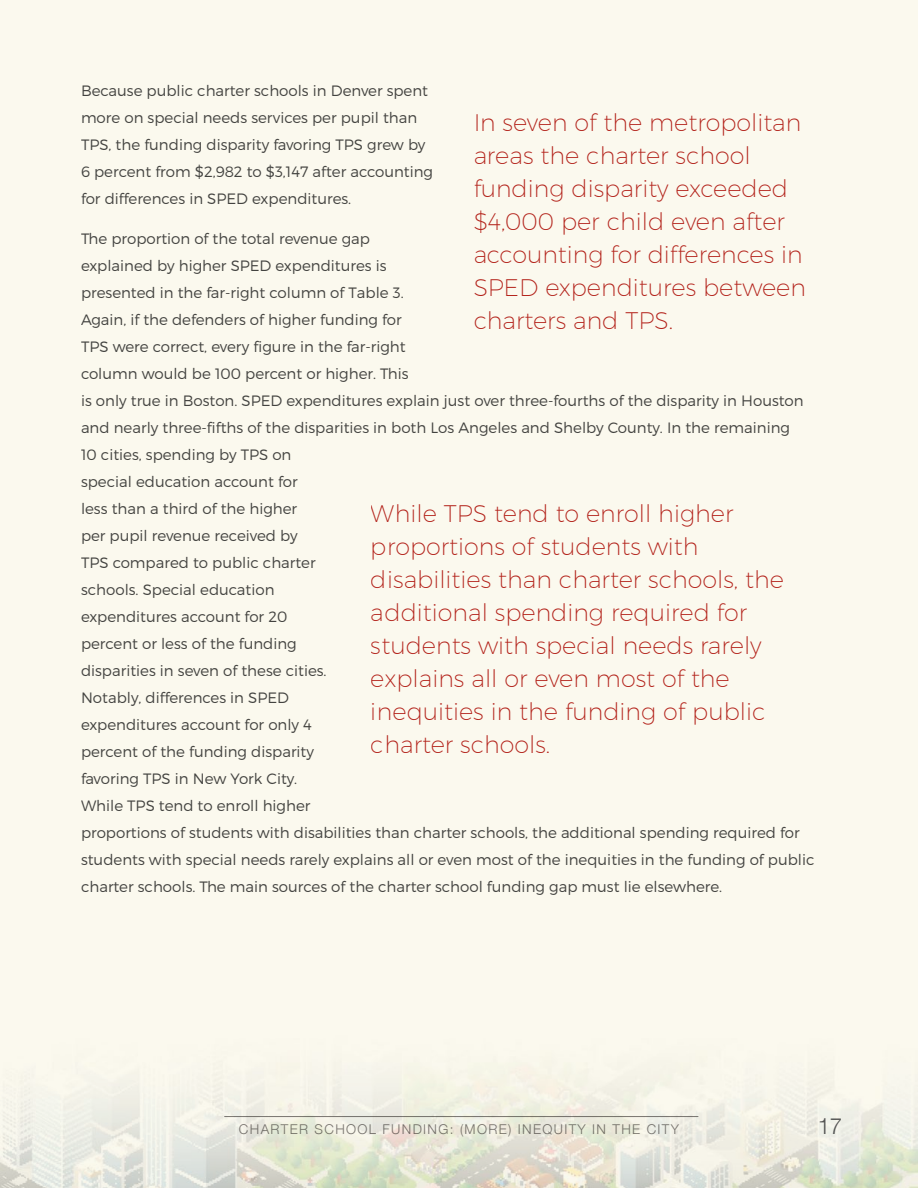
<style>
.page{position:relative;width:918px;height:1188px;background:#fbf9ee}
.page>*{position:absolute;margin:0;border:0;box-sizing:border-box;transform-origin:0 0}
.t1{font:200 24px/33px "Montserrat";color:#b6231c}
.t2{font:300 22.5px "Helvetica Neue";color:#58595b}
.t3{font:300 15px/27px "Montserrat";color:#454545}
.t4{font:300 13.5px "Helvetica Neue";letter-spacing:.1em;color:#7d7a79}
</style>
<div class="page">
<img style="left:0;top:1075px;width:918px;height:113px">
<hr style="left:224px;top:1116px;width:474px;height:1px;background:#7d7a79">
<p class="t3" style="left:81px;top:76px;width:354px">Because public charter schools in Denver spent more on special needs services per pupil than TPS, the funding disparity favoring TPS grew by 6 percent from $2,982 to $3,147 after accounting for differences in SPED expenditures.</p>
<p class="t3" style="left:81px;top:225px;width:735px">The proportion of the total revenue gap<br>explained by higher SPED expenditures is<br>presented in the far-right column of Table 3.<br>Again, if the defenders of higher funding for<br>TPS were correct, every figure in the far-right<br>column would be 100 percent or higher. This<br>is only true in Boston. SPED expenditures explain just over three-fourths of the disparity in Houston and nearly three-fifths of the disparities in both Los Angeles and Shelby County. In the remaining<br>10 cities, spending by TPS on<br>special education account for<br>less than a third of the higher<br>per pupil revenue received by<br>TPS compared to public charter<br>schools. Special education<br>expenditures account for 20<br>percent or less of the funding<br>disparities in seven of these cities.<br>Notably, differences in SPED<br>expenditures account for only 4<br>percent of the funding disparity<br>favoring TPS in New York City.<br>While TPS tend to enroll higher<br>proportions of students with disabilities than charter schools, the additional spending required for students with special needs rarely explains all or even most of the inequities in the funding of public charter schools. The main sources of the charter school funding gap must lie elsewhere.</p>
<h1 class="t1" style="left:473px;top:106px;width:334px">In seven of the metropolitan areas the charter school funding disparity exceeded $4,000 per child even after accounting for differences in<br>SPED expenditures between charters and TPS.</h1>
<p class="t1" style="left:371px;top:496px;width:414px">While TPS tend to enroll higher proportions of students with disabilities than charter schools, the additional spending required for students with special needs rarely explains all or even most of the inequities in the funding of public charter schools.</p>
<p class="t4" style="left:239px;top:1118px;width:442px">CHARTER SCHOOL FUNDING: (MORE) INEQUITY IN THE CITY</p>
<h2 class="t2" style="left:817px;top:1107px;width:27px">17</h2>
</div>
